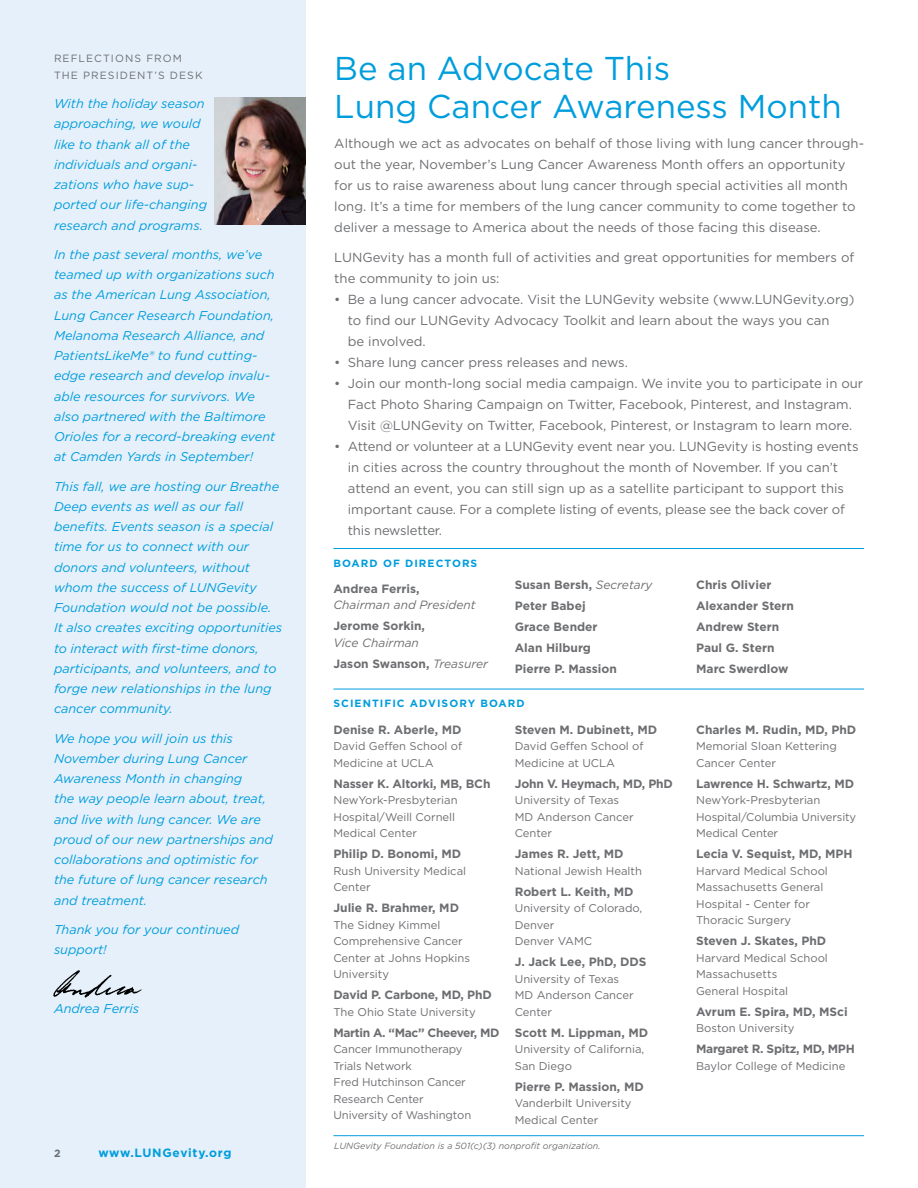
<style>
.page{position:relative;width:918px;height:1188px;background:#fff}
.page>*{position:absolute;margin:0;border:0;box-sizing:border-box;transform-origin:0 0}
.t1{font:33px/37.5px "Gotham";color:#009ddc}
.t2{font:13.2px/21px "Gotham";color:#6d6e71}
.t3{font:italic 12.75px/20.2px "Gotham";color:#009ddc}
.t4{font:700 12px/21px "Gotham";color:#6d6e71}
.t5{font:italic 12px/21px "Gotham";color:#6d6e71}
.t6{font:700 12px "Gotham";letter-spacing:-.03em;color:#6d6e71}
.t7{font:700 12px "Gotham";letter-spacing:-.025em;color:#6d6e71}
.t8{font:700 12px "Gotham";letter-spacing:.06em;color:#009ddc}
.t9{font:11.25px/16.5px "Gotham";color:#6d6e71}
.t10{font:700 10.5px "Gotham";letter-spacing:.1em;color:#009ddc}
.t11{font:10.5px/16.5px "Gotham";letter-spacing:.1em;color:#6d6e71}
.t12{font:700 10.5px "Gotham";color:#6d6e71}
.t13{font:italic 9px "Gotham";color:#6f7073}
.s1{font-weight:700;font-style:normal}
.s2{font-weight:400;font-style:italic}
</style>
<div class="page">
<div style="left:0;top:0;width:306px;height:1188px;background:#e5f0fa"></div>
<img style="left:215px;top:98px;width:90px;height:127px">
<hr style="left:333px;top:689px;width:531px;height:1px;background:#009ddc">
<hr style="left:333px;top:548px;width:531px;height:1px;background:#009ddc">
<hr style="left:333px;top:1135px;width:531px;height:1px;background:#009ddc">
<img style="left:53px;top:970px;width:89px;height:28px">
<p class="t11" style="left:54px;top:50px;width:150px">REFLECTIONS FROM<br>THE PRESIDENT’S DESK</p>
<p class="t3" style="left:54px;top:93px;width:155px">With the holiday season approaching, we would like to thank all of the individuals and organi&shy;zations who have sup&shy;ported our life-changing research and programs.</p>
<p class="t3" style="left:54px;top:244px;width:223px">In the past several months, we’ve teamed up with organizations such as the American Lung Association, Lung Cancer Research Foundation, Melanoma Research Alliance, and PatientsLikeMe® to fund cutting&shy;edge research and develop invalu&shy;able resources for survivors. We also partnered with the Baltimore Orioles for a record-breaking event at Camden Yards in September!</p>
<p class="t3" style="left:54px;top:476px;width:230px">This fall, we are hosting our Breathe Deep events as well as our fall benefits. Events season is a special time for us to connect with our donors and volunteers, without whom the success of LUNGevity Foundation would not be possible.<br>It also creates exciting opportunities to interact with first-time donors, participants, and volunteers, and to forge new relationships in the lung cancer community.</p>
<p class="t3" style="left:54px;top:728px;width:220px">We hope you will join us this<br>November during Lung Cancer<br>Awareness Month in changing<br>the way people learn about, treat, and live with lung cancer. We are proud of our new partnerships and collaborations and optimistic for the future of lung cancer research and treatment.</p>
<p class="t3" style="left:54px;top:919px;width:187px">Thank you for your continued support!</p>
<p class="t3" style="left:54px;top:998px;width:87px">Andrea Ferris</p>
<p class="t12" style="left:54px;top:1146px;width:8px">2</p>
<p class="t8" style="left:98px;top:1145px;width:135px">www.LUNGevity.org</p>
<h1 class="t1" style="left:334px;top:49px;width:509px">Be an Advocate This<br>Lung Cancer Awareness Month</h1>
<p class="t2" style="left:334px;top:132px;width:531px">Although we act as advocates on behalf of those living with lung cancer through&shy;out the year, November’s Lung Cancer Awareness Month offers an opportunity for us to raise awareness about lung cancer through special activities all month long. It’s a time for members of the lung cancer community to come together to deliver a message to America about the needs of those facing this disease.</p>
<p class="t2" style="left:334px;top:246px;width:522px">LUNGevity has a month full of activities and great opportunities for members of the community to join us:</p>
<p class="t2" style="left:348px;top:288px;width:508px;text-indent:-14px">• Be a lung cancer advocate. Visit the LUNGevity website (www.LUNGevity.org) to find our LUNGevity Advocacy Toolkit and learn about the ways you can<br>be involved.</p>
<p class="t2" style="left:334px;top:351px;width:295px">• Share lung cancer press releases and news.</p>
<p class="t2" style="left:334px;top:372px;width:530px;text-align:center">• Join our month-long social media campaign. We invite you to participate in our<br>Fact Photo Sharing Campaign on Twitter, Facebook, Pinterest, and Instagram.<br>Visit @LUNGevity on Twitter, Facebook, Pinterest, or Instagram to learn more.</p>
<p class="t2" style="left:348px;top:435px;width:512px;text-indent:-14px">• Attend or volunteer at a LUNGevity event near you. LUNGevity is hosting events in cities across the country throughout the month of November. If you can’t attend an event, you can still sign up as a satellite participant to support this important cause. For a complete listing of events, please see the back cover of this newsletter.</p>
<p class="t10" style="left:333px;top:556px;width:145px">BOARD OF DIRECTORS</p>
<p class="t4" style="left:333px;top:578px;width:88px">Andrea Ferris,</p>
<p class="t5" style="left:333px;top:594px;width:144px">Chairman and President</p>
<p class="t4" style="left:333px;top:615px;width:93px">Jerome Sorkin,</p>
<p class="t5" style="left:333px;top:632px;width:156px">Vice Chairman<br><span class="s1">Jason Swanson,</span> Treasurer</p>
<p class="t4" style="left:515px;top:575px;width:139px">Susan Bersh, <span class="s2">Secretary<br></span>Peter Babej<br>Grace Bender<br>Alan Hilburg<br>Pierre P. Massion</p>
<p class="t4" style="left:696px;top:575px;width:99px">Chris Olivier<br>Alexander Stern<br>Andrew Stern<br>Paul G. Stern<br>Marc Swerdlow</p>
<p class="t10" style="left:333px;top:696px;width:193px">SCIENTIFIC ADVISORY BOARD</p>
<p class="t4" style="left:333px;top:719px;width:130px">Denise R. Aberle, MD</p>
<p class="t9" style="left:333px;top:738px;width:130px">David Geffen School of<br>Medicine at UCLA</p>
<p class="t4" style="left:333px;top:773px;width:159px">Nasser K. Altorki, MB, BCh</p>
<p class="t9" style="left:333px;top:792px;width:126px">NewYork-Presbyterian<br>Hospital/Weill Cornell<br>Medical Center</p>
<p class="t4" style="left:333px;top:843px;width:129px">Philip D. Bonomi, MD</p>
<p class="t9" style="left:333px;top:862px;width:134px">Rush University Medical<br>Center</p>
<p class="t4" style="left:333px;top:897px;width:127px">Julie R. Brahmer, MD</p>
<p class="t9" style="left:333px;top:916px;width:138px">The Sidney Kimmel<br>Comprehensive Cancer<br>Center at Johns Hopkins<br>University</p>
<p class="t4" style="left:333px;top:984px;width:160px">David P. Carbone, MD, PhD</p>
<p class="t9" style="left:333px;top:1003px;width:144px">The Ohio State University</p>
<p class="t6" style="left:333px;top:1024px;width:168px">Martin A. “Mac” Cheever, MD</p>
<p class="t9" style="left:333px;top:1041px;width:139px">Cancer Immunotherapy<br>Trials Network<br>Fred Hutchinson Cancer<br>Research Center<br>University of Washington</p>
<p class="t4" style="left:515px;top:719px;width:144px">Steven M. Dubinett, MD</p>
<p class="t9" style="left:515px;top:738px;width:130px">David Geffen School of<br>Medicine at UCLA</p>
<p class="t4" style="left:515px;top:773px;width:160px">John V. Heymach, MD, PhD</p>
<p class="t9" style="left:515px;top:792px;width:120px">University of Texas<br>MD Anderson Cancer<br>Center</p>
<p class="t4" style="left:515px;top:843px;width:110px">James R. Jett, MD</p>
<p class="t9" style="left:515px;top:862px;width:129px">National Jewish Health</p>
<p class="t4" style="left:515px;top:881px;width:120px">Robert L. Keith, MD</p>
<p class="t9" style="left:515px;top:900px;width:129px">University of Colorado,<br>Denver<br>Denver VAMC</p>
<p class="t4" style="left:515px;top:951px;width:133px">J. Jack Lee, PhD, DDS</p>
<p class="t9" style="left:515px;top:970px;width:120px">University of Texas<br>MD Anderson Cancer<br>Center</p>
<p class="t4" style="left:515px;top:1022px;width:135px">Scott M. Lippman, MD</p>
<p class="t9" style="left:515px;top:1041px;width:131px">University of California,<br>San Diego</p>
<p class="t4" style="left:515px;top:1076px;width:130px">Pierre P. Massion, MD</p>
<p class="t9" style="left:515px;top:1095px;width:118px">Vanderbilt University<br>Medical Center</p>
<p class="t13" style="left:334px;top:1140px;width:268px">LUNGevity Foundation is a 501(c)(3) nonprofit organization.</p>
<p class="t4" style="left:696px;top:719px;width:162px">Charles M. Rudin, MD, PhD</p>
<p class="t9" style="left:696px;top:738px;width:142px">Memorial Sloan Kettering<br>Cancer Center</p>
<p class="t4" style="left:696px;top:773px;width:159px">Lawrence H. Schwartz, MD</p>
<p class="t9" style="left:696px;top:792px;width:162px">NewYork-Presbyterian<br>Hospital/Columbia University<br>Medical Center</p>
<p class="t4" style="left:696px;top:843px;width:158px">Lecia V. Sequist, MD, MPH</p>
<p class="t9" style="left:696px;top:862px;width:133px">Harvard Medical School<br>Massachusetts General<br>Hospital - Center for<br>Thoracic Surgery</p>
<p class="t4" style="left:696px;top:930px;width:132px">Steven J. Skates, PhD</p>
<p class="t9" style="left:696px;top:949px;width:133px">Harvard Medical School<br>Massachusetts<br>General Hospital</p>
<p class="t4" style="left:696px;top:1001px;width:153px">Avrum E. Spira, MD, MSci</p>
<p class="t9" style="left:696px;top:1020px;width:100px">Boston University</p>
<p class="t7" style="left:696px;top:1041px;width:160px">Margaret R. Spitz, MD, MPH</p>
<p class="t9" style="left:696px;top:1057px;width:151px">Baylor College of Medicine</p>
</div>
